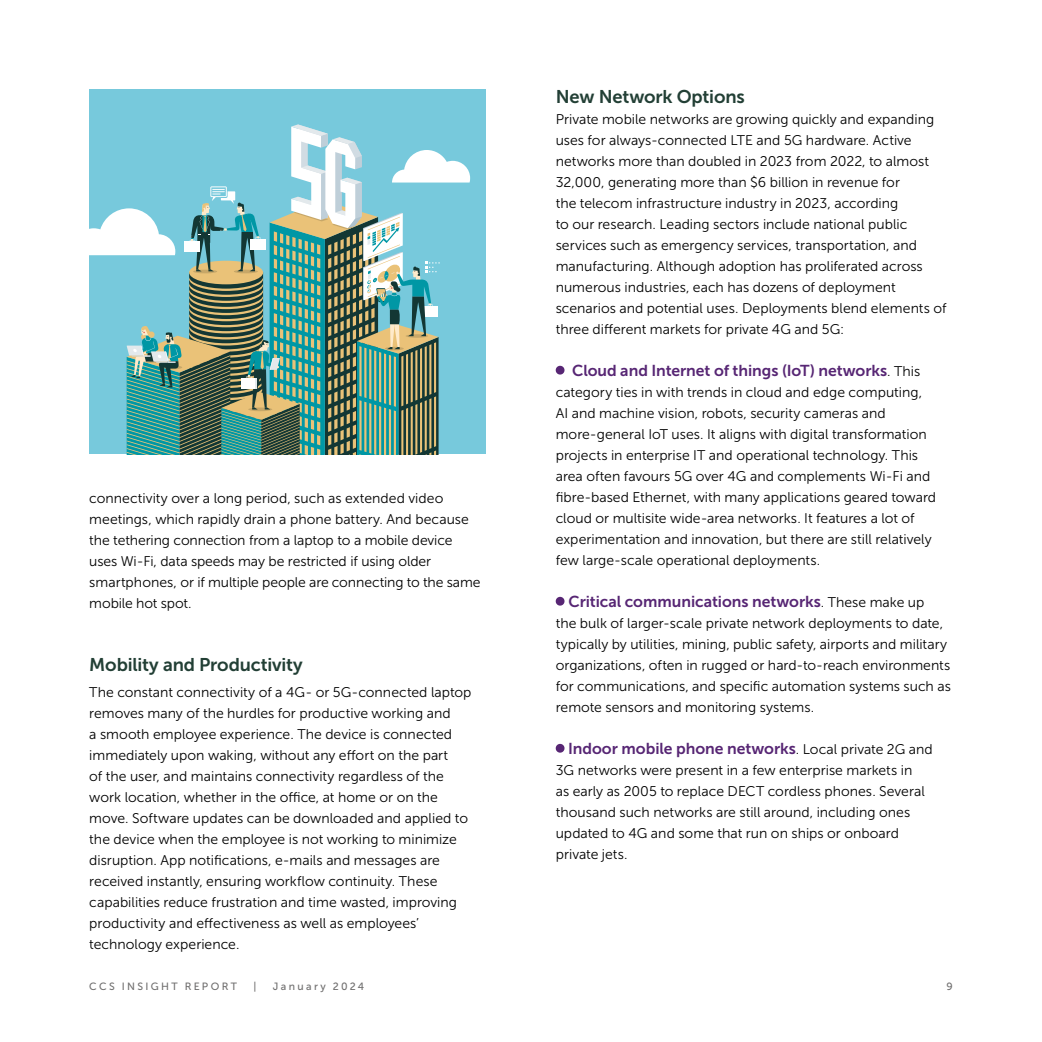
<style>
.page{position:relative;width:1042px;height:1042px;background:#fff}
.page>*{position:absolute;margin:0;border:0;box-sizing:border-box;transform-origin:0 0}
.t1{font:18.38px "Museo Sans 700";letter-spacing:-.01em;color:#223f35}
.t2{font:15.75px "Museo Sans 700";color:#572674}
.t3{font:14px/21px "Museo Sans 300";color:#000}
.t4{font:10.5px "Museo Sans 500";letter-spacing:.225em;color:#706f6f}
.s1{font-family:"Museo Sans 300";font-size:14px;color:#000}
</style>
<div class="page">
<svg style="left:556px;top:366px;width:8px;height:8px"></svg>
<svg style="left:556px;top:597px;width:8px;height:8px"></svg>
<svg style="left:556px;top:744px;width:8px;height:8px"></svg>
<div style="left:89px;top:89px;width:397px;height:365px;background:#77c9dc"></div>
<svg style="left:90px;top:124px;width:380px;height:331px"></svg>
<p class="t3" style="left:89px;top:488px;width:393px">connectivity over a long period, such as extended video meetings, which rapidly drain a phone battery. And because the tethering connection from a laptop to a mobile device uses Wi-Fi, data speeds may be restricted if using older smartphones, or if multiple people are connecting to the same mobile hot spot.</p>
<h1 class="t1" style="left:89px;top:654px;width:215px">Mobility and Productivity</h1>
<p class="t3" style="left:89px;top:682px;width:384px">The constant connectivity of a 4G- or 5G-connected laptop removes many of the hurdles for productive working and<br>a smooth employee experience. The device is connected immediately upon waking, without any effort on the part<br>of the user, and maintains connectivity regardless of the work location, whether in the office, at home or on the move. Software updates can be downloaded and applied to the device when the employee is not working to minimize disruption. App notifications, e-mails and messages are received instantly, ensuring workflow continuity. These capabilities reduce frustration and time wasted, improving productivity and effectiveness as well as employees’ technology experience.</p>
<h1 class="t1" style="left:556px;top:86px;width:191px">New Network Options</h1>
<p class="t3" style="left:556px;top:109px;width:392px">Private mobile networks are growing quickly and expanding uses for always-connected LTE and 5G hardware. Active networks more than doubled in 2023 from 2022, to almost 32,000, generating more than $6 billion in revenue for<br>the telecom infrastructure industry in 2023, according<br>to our research. Leading sectors include national public services such as emergency services, transportation, and manufacturing. Although adoption has proliferated across numerous industries, each has dozens of deployment scenarios and potential uses. Deployments blend elements of three different markets for private 4G and 5G:</p>
<p class="t2" style="left:572px;top:362px;width:349px">Cloud and Internet of things (IoT) networks<span class="s1">. This</span></p>
<p class="t3" style="left:556px;top:382px;width:382px">category ties in with trends in cloud and edge computing, AI and machine vision, robots, security cameras and more-general IoT uses. It aligns with digital transformation projects in enterprise IT and operational technology. This area often favours 5G over 4G and complements Wi-Fi and fibre-based Ethernet, with many applications geared toward cloud or multisite wide-area networks. It features a lot of experimentation and innovation, but there are still relatively few large-scale operational deployments.</p>
<p class="t2" style="left:568px;top:593px;width:357px">Critical communications networks<span class="s1">. These make up</span></p>
<p class="t3" style="left:556px;top:613px;width:397px">the bulk of larger-scale private network deployments to date, typically by utilities, mining, public safety, airports and military organizations, often in rugged or hard-to-reach environments for communications, and specific automation systems such as remote sensors and monitoring systems.</p>
<p class="t2" style="left:568px;top:740px;width:366px">Indoor mobile phone networks<span class="s1">. Local private 2G and</span></p>
<p class="t3" style="left:556px;top:760px;width:371px">3G networks were present in a few enterprise markets in as early as 2005 to replace DECT cordless phones. Several thousand such networks are still around, including ones updated to 4G and some that run on ships or onboard private jets.</p>
<p class="t4" style="left:89px;top:981px;width:149px">CCS INSIGHT REPORT</p>
<p class="t4" style="left:253px;top:981px;width:4px">|</p>
<p class="t4" style="left:273px;top:981px;width:93px">January 2024</p>
<p class="t4" style="left:946px;top:981px;width:8px">9</p>
</div>
